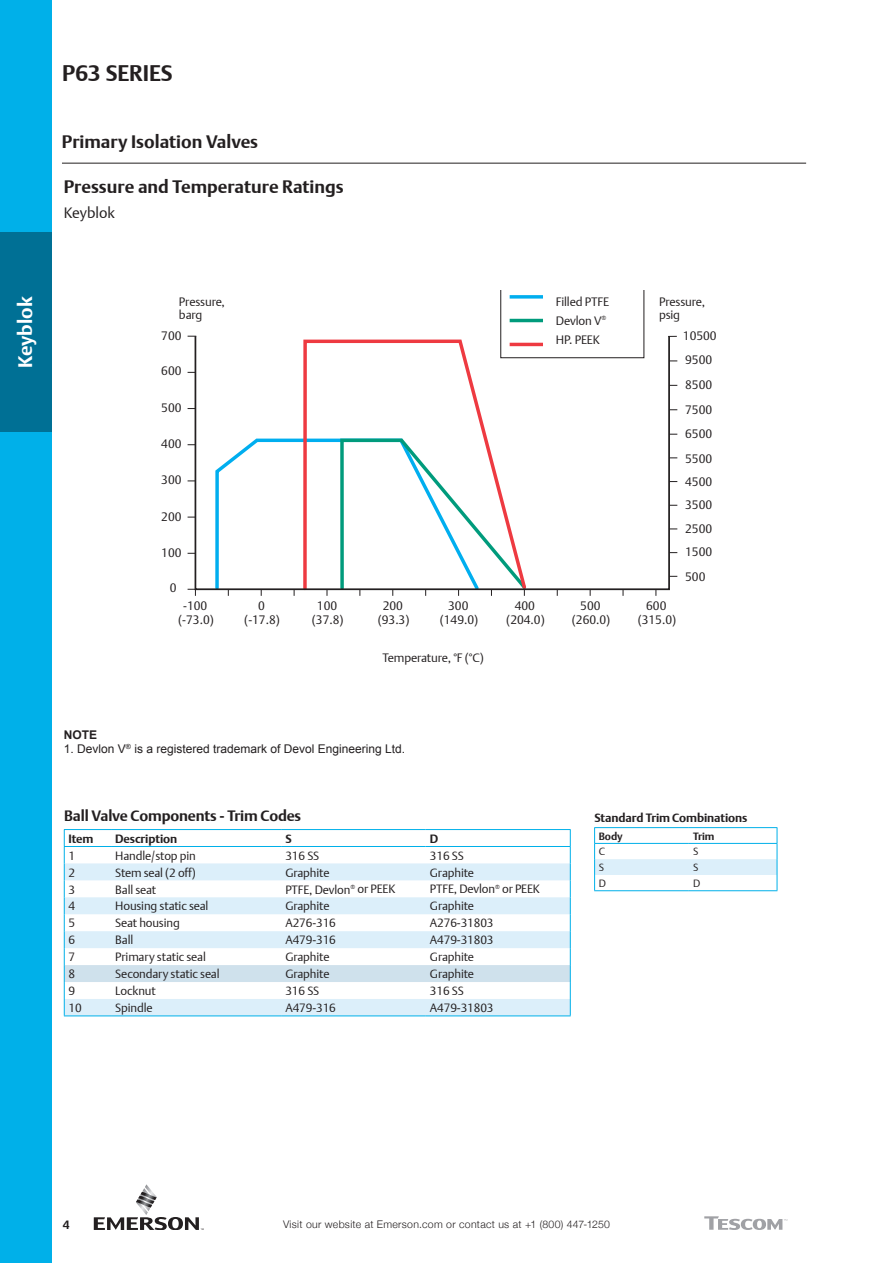
<style>
.page{position:relative;width:893px;height:1263px;background:#fff}
.page>*{position:absolute;margin:0;border:0;box-sizing:border-box;transform-origin:0 0}
.t1{font:700 22.5px "DTL Argo T";color:#231f20}
.t2{font:700 19.5px "DTL Argo T";color:#fff}
.t3{font:700 18px "DTL Argo T";color:#231f20}
.t4{font:700 15px "DTL Argo T";letter-spacing:-.01em;color:#231f20}
.t5{font:15px "DTL Argo T Light";color:#231f20}
.t6{font:300 12.15px/14px "DTL Argo T";color:#231f20;text-align:center}
.t7{font:12.15px/19px "DTL Argo T Light";letter-spacing:-.01em;color:#231f20}
.t8{font:12px "DTL Argo T Light";letter-spacing:-.01em;color:#231f20}
.t9{font:12px "Arial";color:#231f20}
.t10{font:700 12px "DTL Argo T";letter-spacing:-.01em;color:#231f20}
.t11{font:700 12px "Arial";color:#231f20}
.t12{font:300 10.5px "Helvetica Neue";letter-spacing:.03em;color:#231f20}
.t13{font:700 10.5px "DTL Argo T";letter-spacing:-.01em;color:#231f20}
.t14{font:10.5px "DTL Argo T Light";color:#231f20}
</style>
<div class="page">
<div style="left:0;top:0;width:51px;height:1263px;background:#00b0e9"></div>
<svg style="left:94px;top:1184px;width:110px;height:46px"></svg>
<hr style="left:62px;top:163px;width:744px;height:1px;background:#231f20">
<svg style="left:704px;top:1216px;width:83px;height:14px"></svg>
<div style="left:0;top:233px;width:51px;height:199px;background:#007095"></div>
<svg style="left:188px;top:589px;width:8px;height:7px"></svg>
<svg style="left:214px;top:438px;width:311px;height:158px"></svg>
<svg style="left:301px;top:339px;width:228px;height:253px"></svg>
<div style="left:195px;top:335px;width:475px;height:255px;border:2px solid #231f20"></div>
<svg style="left:500px;top:290px;width:144px;height:68px"></svg>
<hr style="left:64px;top:1015px;width:47px;height:1px;background:#00b0e9">
<hr style="left:111px;top:1015px;width:170px;height:1px;background:#00b0e9">
<hr style="left:281px;top:1015px;width:145px;height:1px;background:#00b0e9">
<hr style="left:426px;top:1015px;width:145px;height:1px;background:#00b0e9">
<hr style="left:64px;top:829px;width:47px;height:1px;background:#00b0e9">
<hr style="left:111px;top:829px;width:170px;height:1px;background:#00b0e9">
<hr style="left:281px;top:829px;width:145px;height:1px;background:#00b0e9">
<hr style="left:426px;top:829px;width:145px;height:1px;background:#00b0e9">
<svg style="left:64px;top:830px;width:507px;height:185px"></svg>
<hr style="left:64px;top:846px;width:47px;height:1px;background:#00b0e9">
<hr style="left:111px;top:846px;width:170px;height:1px;background:#00b0e9">
<hr style="left:281px;top:846px;width:145px;height:1px;background:#00b0e9">
<hr style="left:426px;top:846px;width:145px;height:1px;background:#00b0e9">
<hr style="left:594px;top:827px;width:95px;height:1px;background:#00b0e9">
<hr style="left:689px;top:827px;width:88px;height:1px;background:#00b0e9">
<svg style="left:594px;top:828px;width:184px;height:63px"></svg>
<hr style="left:594px;top:843px;width:95px;height:1px;background:#00b0e9">
<hr style="left:689px;top:843px;width:88px;height:1px;background:#00b0e9">
<h1 class="t1" style="left:62px;top:60px;width:112px">P63 SERIES</h1>
<h3 class="t3" style="left:62px;top:131px;width:198px">Primary Isolation Valves</h3>
<h3 class="t3" style="left:64px;top:176px;width:281px">Pressure and Temperature Ratings</h3>
<p class="t5" style="left:64px;top:204px;width:53px">Keyblok</p>
<h2 class="t2" style="left:14px;top:368px;width:73px;rotate:-90deg">Keyblok</h2>
<p class="t7" style="left:556px;top:292px;width:55px">Filled PTFE<br>Devlon V<sup>®<br></sup>HP. PEEK</p>
<p class="t7" style="left:179px;top:295px;width:48px;line-height:13px">Pressure, barg</p>
<p class="t7" style="left:659px;top:295px;width:48px;line-height:13px">Pressure, psig</p>
<p class="t6" style="left:161px;top:328px;width:22px">700</p>
<p class="t6" style="left:683px;top:328px;width:35px">10500</p>
<p class="t6" style="left:161px;top:364px;width:22px">600</p>
<p class="t6" style="left:161px;top:401px;width:22px">500</p>
<p class="t6" style="left:161px;top:436px;width:22px">400</p>
<p class="t6" style="left:161px;top:473px;width:22px">300</p>
<p class="t6" style="left:161px;top:509px;width:22px">200</p>
<p class="t6" style="left:161px;top:546px;width:22px">100</p>
<p class="t6" style="left:170px;top:580px;width:8px">0</p>
<p class="t6" style="left:178px;top:599px;width:37px">-100 (-73.0)</p>
<p class="t6" style="left:244px;top:599px;width:37px">0 (-17.8)</p>
<p class="t6" style="left:312px;top:599px;width:33px">100 (37.8)</p>
<p class="t6" style="left:378px;top:599px;width:33px">200 (93.3)</p>
<p class="t6" style="left:440px;top:599px;width:40px">300 (149.0)</p>
<p class="t6" style="left:506px;top:599px;width:40px">400 (204.0)</p>
<p class="t6" style="left:572px;top:599px;width:40px">500 (260.0)</p>
<p class="t6" style="left:638px;top:599px;width:40px">600 (315.0)</p>
<p class="t6" style="left:685px;top:353px;width:29px">9500</p>
<p class="t6" style="left:685px;top:377px;width:29px">8500</p>
<p class="t6" style="left:685px;top:402px;width:29px">7500</p>
<p class="t6" style="left:685px;top:427px;width:29px">6500</p>
<p class="t6" style="left:685px;top:451px;width:29px">5500</p>
<p class="t6" style="left:685px;top:474px;width:29px">4500</p>
<p class="t6" style="left:685px;top:498px;width:29px">3500</p>
<p class="t6" style="left:685px;top:521px;width:29px">2500</p>
<p class="t6" style="left:685px;top:544px;width:29px">1500</p>
<p class="t6" style="left:685px;top:569px;width:22px">500</p>
<p class="t7" style="left:382px;top:648px;width:103px">Temperature, °F (°C)</p>
<p class="t11" style="left:64px;top:727px;width:35px">NOTE</p>
<p class="t9" style="left:64px;top:741px;width:343px">1. Devlon V<sup>®</sup> is a registered trademark of Devol Engineering Ltd.</p>
<p class="t4" style="left:64px;top:806px;width:238px">Ball Valve Components - Trim Codes</p>
<p class="t10" style="left:69px;top:831px;width:27px">Item</p>
<p class="t10" style="left:115px;top:831px;width:63px">Description</p>
<p class="t10" style="left:285px;top:831px;width:8px">S</p>
<p class="t10" style="left:430px;top:831px;width:10px">D</p>
<p class="t8" style="left:69px;top:848px;width:8px">1</p>
<p class="t8" style="left:115px;top:848px;width:82px">Handle/stop pin</p>
<p class="t8" style="left:285px;top:848px;width:35px">316 SS</p>
<p class="t8" style="left:430px;top:848px;width:35px">316 SS</p>
<p class="t8" style="left:69px;top:865px;width:8px">2</p>
<p class="t8" style="left:115px;top:865px;width:82px">Stem seal (2 off)</p>
<p class="t8" style="left:285px;top:865px;width:46px">Graphite</p>
<p class="t8" style="left:430px;top:865px;width:46px">Graphite</p>
<p class="t8" style="left:69px;top:882px;width:8px">3</p>
<p class="t8" style="left:115px;top:882px;width:42px">Ball seat</p>
<p class="t8" style="left:285px;top:882px;width:111px">PTFE, Devlon<sup>®</sup> or PEEK</p>
<p class="t8" style="left:430px;top:882px;width:111px">PTFE, Devlon<sup>®</sup> or PEEK</p>
<p class="t8" style="left:69px;top:899px;width:8px">4</p>
<p class="t8" style="left:115px;top:899px;width:95px">Housing static seal</p>
<p class="t8" style="left:285px;top:899px;width:46px">Graphite</p>
<p class="t8" style="left:430px;top:899px;width:46px">Graphite</p>
<p class="t8" style="left:69px;top:916px;width:8px">5</p>
<p class="t8" style="left:115px;top:916px;width:66px">Seat housing</p>
<p class="t8" style="left:285px;top:916px;width:52px">A276-316</p>
<p class="t8" style="left:430px;top:916px;width:65px">A276-31803</p>
<p class="t8" style="left:69px;top:933px;width:8px">6</p>
<p class="t8" style="left:115px;top:933px;width:19px">Ball</p>
<p class="t8" style="left:285px;top:933px;width:52px">A479-316</p>
<p class="t8" style="left:430px;top:933px;width:65px">A479-31803</p>
<p class="t8" style="left:69px;top:950px;width:8px">7</p>
<p class="t8" style="left:115px;top:950px;width:92px">Primary static seal</p>
<p class="t8" style="left:285px;top:950px;width:46px">Graphite</p>
<p class="t8" style="left:430px;top:950px;width:46px">Graphite</p>
<p class="t8" style="left:69px;top:967px;width:8px">8</p>
<p class="t8" style="left:115px;top:967px;width:106px">Secondary static seal</p>
<p class="t8" style="left:285px;top:967px;width:46px">Graphite</p>
<p class="t8" style="left:430px;top:967px;width:46px">Graphite</p>
<p class="t8" style="left:69px;top:984px;width:8px">9</p>
<p class="t8" style="left:115px;top:984px;width:42px">Locknut</p>
<p class="t8" style="left:285px;top:984px;width:35px">316 SS</p>
<p class="t8" style="left:430px;top:984px;width:35px">316 SS</p>
<p class="t8" style="left:69px;top:1001px;width:15px">10</p>
<p class="t8" style="left:115px;top:1001px;width:39px">Spindle</p>
<p class="t8" style="left:285px;top:1001px;width:52px">A479-316</p>
<p class="t8" style="left:430px;top:1001px;width:65px">A479-31803</p>
<p class="t10" style="left:595px;top:810px;width:154px">Standard Trim Combinations</p>
<p class="t13" style="left:599px;top:830px;width:25px">Body</p>
<p class="t13" style="left:693px;top:830px;width:23px">Trim</p>
<p class="t14" style="left:599px;top:845px;width:8px">C</p>
<p class="t14" style="left:693px;top:845px;width:7px">S</p>
<p class="t14" style="left:599px;top:861px;width:7px">S</p>
<p class="t14" style="left:693px;top:861px;width:7px">S</p>
<p class="t14" style="left:599px;top:877px;width:9px">D</p>
<p class="t14" style="left:693px;top:877px;width:9px">D</p>
<p class="t10" style="left:63px;top:1217px;width:8px">4</p>
<p class="t12" style="left:283px;top:1216px;width:328px">Visit our website at Emerson.com or contact us at +1 (800) 447-1250</p>
</div>
